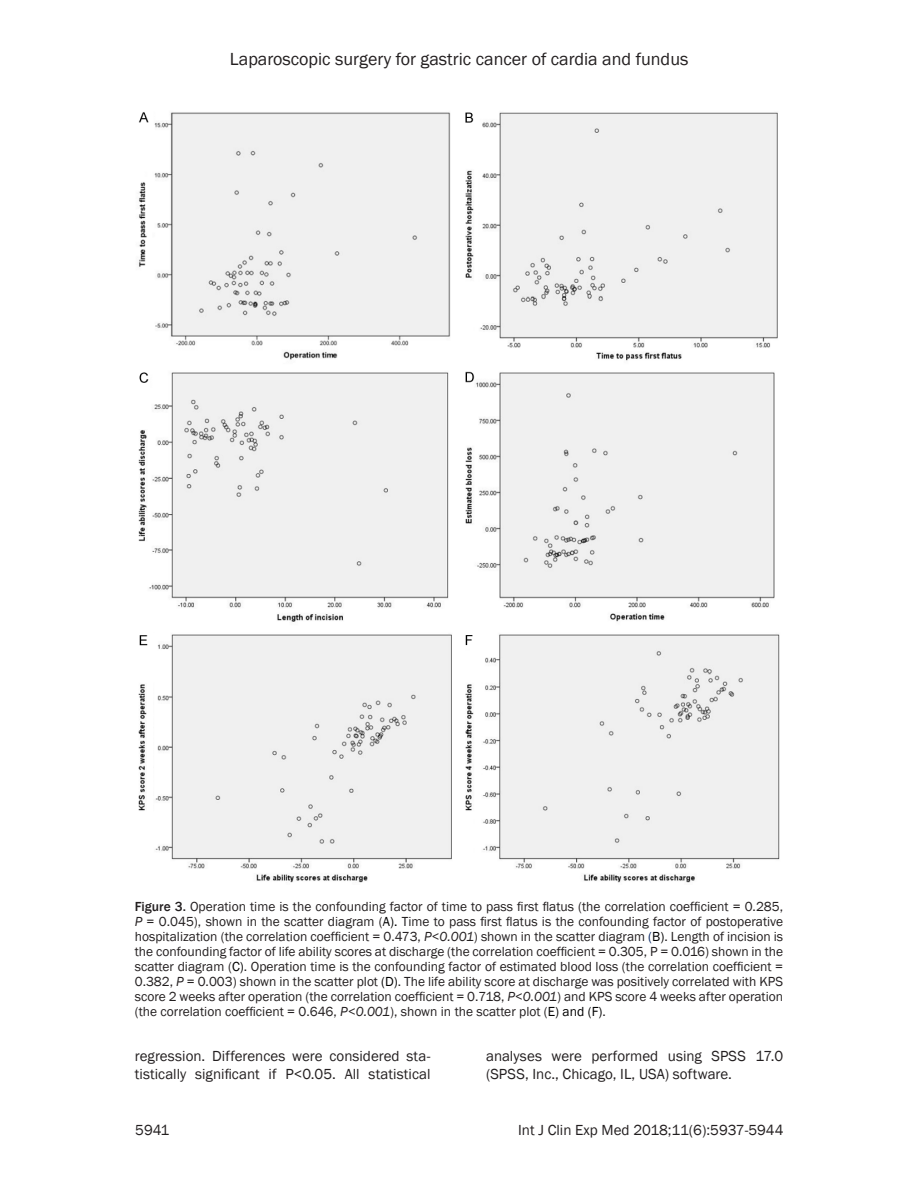
<style>
.page{position:relative;width:918px;height:1188px;background:#fff}
.page>*{position:absolute;margin:0;border:0;box-sizing:border-box;transform-origin:0 0}
.t1{font:18px "Franklin Gothic";color:#231f20}
.TXT{font:15px/18px "Franklin Gothic";color:#231f20}
.Fig_Caption{font:13.5px/15px "Franklin Gothic";color:#231f20;text-align:justify}
.s1{font-weight:500}
.s2{font-style:italic}
.s3{color:#000}
.s4{color:#002060}
</style>
<div class="page">
<img style="left:138px;top:112px;width:642px;height:771px">
<h1 class="t1" style="left:230px;top:48px;width:460px">Laparoscopic surgery for gastric cancer of cardia and fundus</h1>
<p class="Fig_Caption" style="left:135px;top:900px;width:650px"><span class="s1">Figure 3.</span> Operation time is the confounding factor of time to pass first flatus (the correlation coefficient = 0.285, <span class="s2">P</span> = 0.045), shown in the scatter diagram (<span class="s3">A).</span> Time to pass first flatus is the confounding factor of postoperative hospitalization (the correlation coefficient = 0.473, <span class="s2">P&lt;0.001</span>) shown in the scatter diagram <span class="s4">(</span><span class="s3">B)</span>. Length of incision is the confounding factor of life ability scores at discharge (the correlation coefficient = 0.305, P = 0.016) shown in the scatter diagram (<span class="s3">C)</span>. Operation time is the confounding factor of estimated blood loss (the correlation coefficient = 0.382, <span class="s2">P</span> = 0.003) shown in the scatter plot <span class="s3">(D)</span>. The life ability score at discharge was positively correlated with KPS score 2 weeks after operation (the correlation coefficient = 0.718, <span class="s2">P&lt;0.001</span>) and KPS score 4 weeks after operation (the correlation coefficient = 0.646, <span class="s2">P&lt;0.001</span>), shown in the scatter plot (<span class="s3">E) and (F)</span>.</p>
<p class="TXT" style="left:135px;top:1047px;width:297px">regression. Differences were considered sta&shy;tistically significant if P&lt;0.05. All statistical</p>
<p class="TXT" style="left:486px;top:1047px;width:299px">analyses were performed using SPSS 17.0 (SPSS, Inc., Chicago, IL, USA) software.</p>
<p class="TXT" style="left:135px;top:1121px;width:36px">5941</p>
<p class="TXT" style="left:518px;top:1121px;width:267px">Int J Clin Exp Med 2018;11(6):5937-5944</p>
</div>
